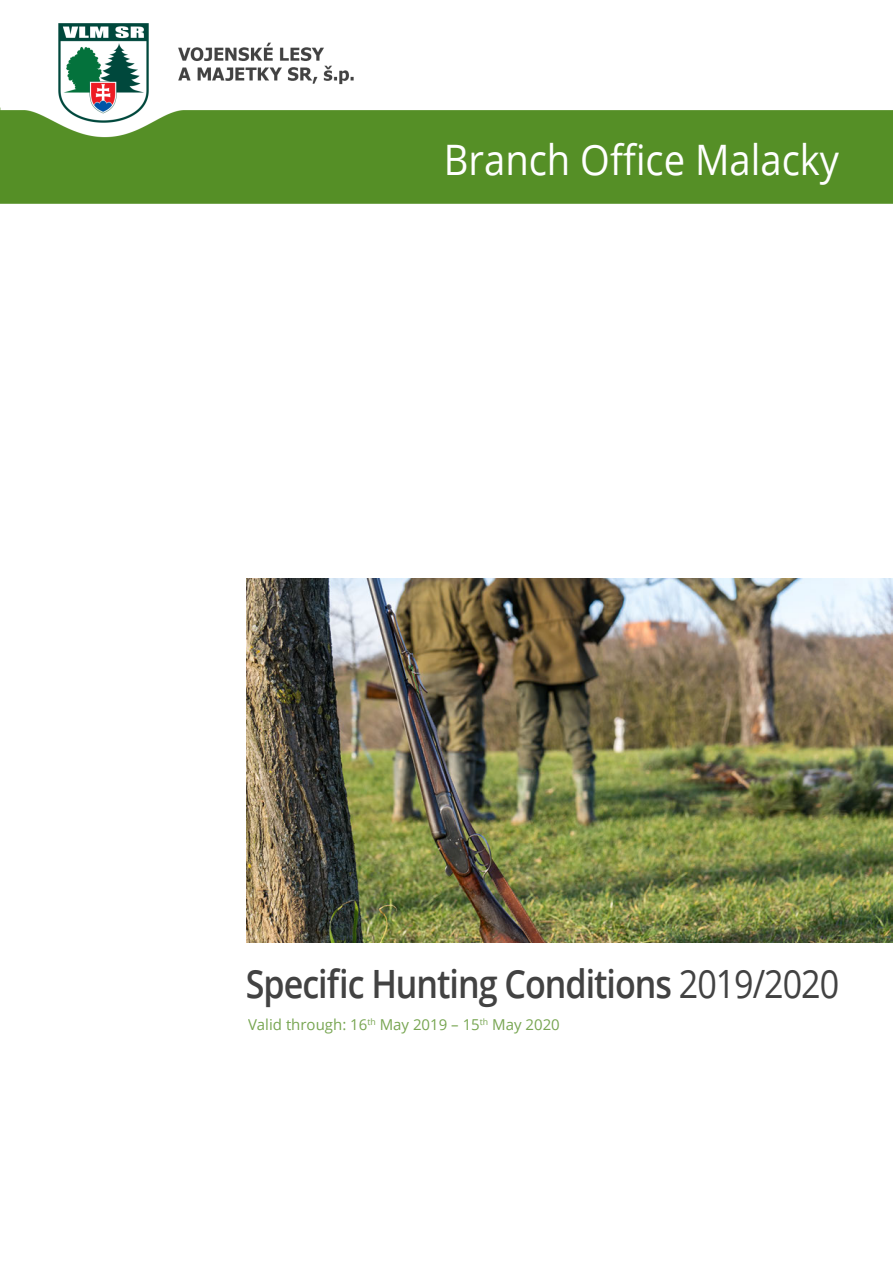
<style>
.page{position:relative;width:893px;height:1263px;background:#fff}
.page>*{position:absolute;margin:0;border:0;box-sizing:border-box;transform-origin:0 0}
.t1{font:42px "Open Sans";color:#fff;scale:.91 1}
.t2{font:600 39px "Open Sans";letter-spacing:-.03em;color:#424242;scale:.87 1}
.t3{font:15px "Open Sans";color:#558f26}
.s1{font-weight:400}
</style>
<div class="page">
<img style="left:0;top:23px;width:893px;height:920px">
<img style="left:246px;top:578px;width:647px;height:364px">
<h1 class="t1" style="left:444px;top:131px;width:436px">Branch Office Malacky</h1>
<h2 class="t2" style="left:246px;top:957px;width:683px">Specific Hunting Conditions <span class="s1">2019/2020</span></h2>
<p class="t3" style="left:248px;top:1014px;width:313px">Valid through: 16<sup>th</sup> May 2019 – 15<sup>th</sup> May 2020</p>
</div>
